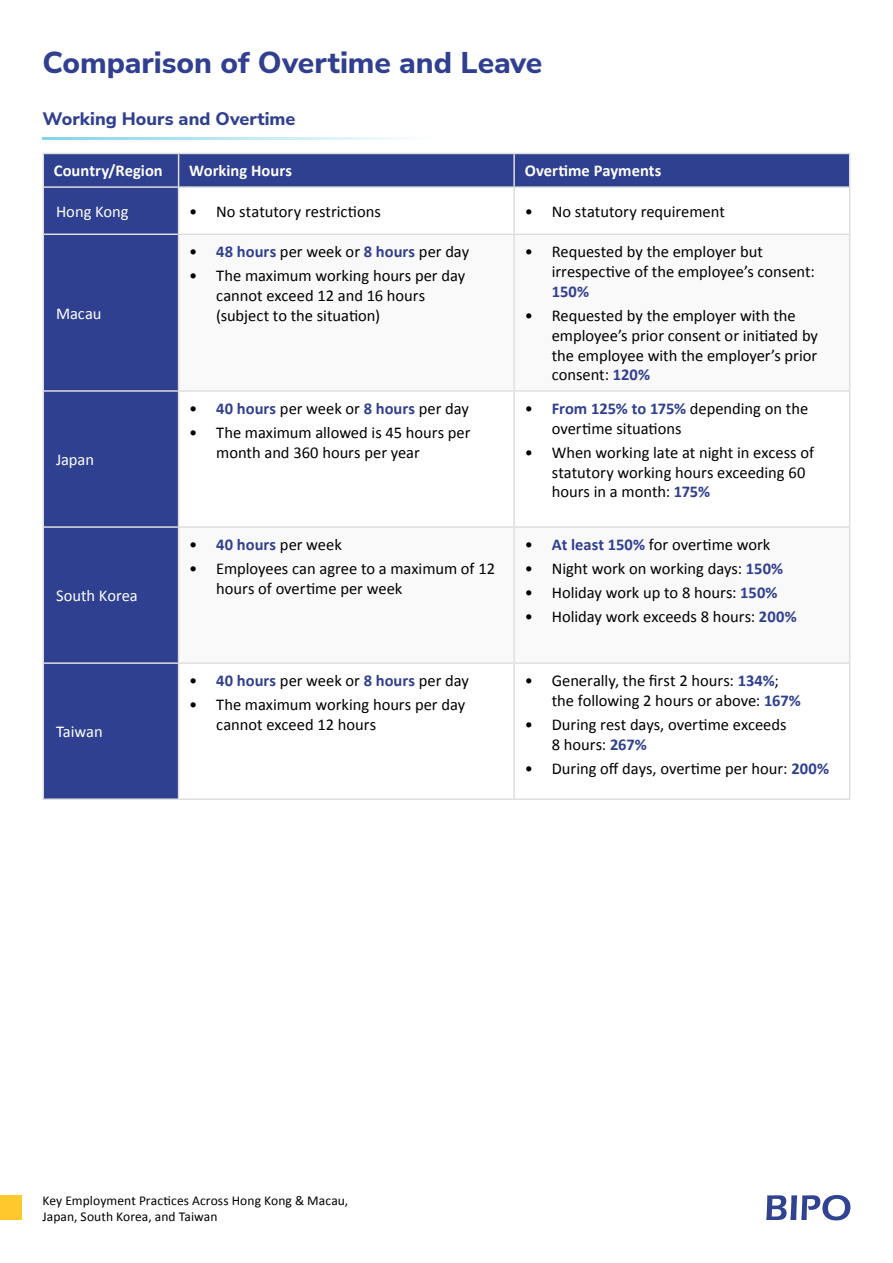
<style>
.page{position:relative;width:893px;height:1263px;background:#fff}
.page>*{position:absolute;margin:0;border:0;box-sizing:border-box;transform-origin:0 0}
.t1{font:800 30px "Nunito Sans";letter-spacing:-.005em;color:#303f90}
.t2{font:800 18px "Nunito Sans";color:#2f4090}
.t3{font:16.5px/19.8px "Calibri";color:#000101}
.t4{font:700 16.5px "Calibri";color:#fff}
.t5{font:16.5px "Calibri";color:#fff}
.t6{font:700 16.5px "Calibri";color:#2f4090}
.t7{font:13.5px/16.2px "Calibri";letter-spacing:.005em;color:#000101}
.s1{font-weight:700;color:#2f4090}
</style>
<div class="page">
<svg style="left:766px;top:1195px;width:84px;height:25px"></svg>
<div style="left:0;top:1195px;width:21px;height:25px;background:#ffc82c"></div>
<div style="left:44px;top:154px;width:805px;height:644px;background:#2f4090"></div>
<svg style="left:179px;top:188px;width:670px;height:338px"></svg>
<svg style="left:179px;top:235px;width:670px;height:155px"></svg>
<svg style="left:179px;top:528px;width:670px;height:134px"></svg>
<svg style="left:179px;top:664px;width:670px;height:134px"></svg>
<hr style="left:513px;top:188px;width:2px;height:45px;background:#e0dede">
<hr style="left:513px;top:235px;width:2px;height:155px;background:#e0dede">
<hr style="left:513px;top:528px;width:2px;height:135px;background:#e0dede">
<hr style="left:513px;top:663px;width:2px;height:135px;background:#e0dede">
<hr style="left:179px;top:662px;width:334px;height:2px;background:#e0dede">
<hr style="left:515px;top:662px;width:334px;height:2px;background:#e0dede">
<hr style="left:513px;top:392px;width:2px;height:134px;background:#e0dede">
<hr style="left:513px;top:154px;width:2px;height:32px;background:#e0dede">
<hr style="left:849px;top:154px;width:1px;height:32px;background:#e0dede">
<hr style="left:849px;top:188px;width:1px;height:45px;background:#e0dede">
<hr style="left:849px;top:392px;width:1px;height:134px;background:#e0dede">
<hr style="left:849px;top:235px;width:1px;height:155px;background:#e0dede">
<hr style="left:849px;top:528px;width:1px;height:135px;background:#e0dede">
<hr style="left:849px;top:663px;width:1px;height:135px;background:#e0dede">
<hr style="left:179px;top:153px;width:335px;height:1px;background:#e0dede">
<hr style="left:514px;top:153px;width:336px;height:1px;background:#e0dede">
<hr style="left:44px;top:186px;width:134px;height:2px;background:#e0dede">
<hr style="left:179px;top:186px;width:335px;height:2px;background:#e0dede">
<hr style="left:514px;top:186px;width:336px;height:2px;background:#e0dede">
<hr style="left:44px;top:233px;width:134px;height:2px;background:#e0dede">
<hr style="left:179px;top:233px;width:335px;height:2px;background:#e0dede">
<hr style="left:179px;top:390px;width:335px;height:2px;background:#e0dede">
<hr style="left:514px;top:233px;width:336px;height:2px;background:#e0dede">
<hr style="left:514px;top:390px;width:336px;height:2px;background:#e0dede">
<hr style="left:44px;top:390px;width:134px;height:2px;background:#e0dede">
<hr style="left:44px;top:526px;width:134px;height:2px;background:#e0dede">
<hr style="left:179px;top:526px;width:335px;height:2px;background:#e0dede">
<hr style="left:514px;top:526px;width:336px;height:2px;background:#e0dede">
<hr style="left:44px;top:662px;width:134px;height:2px;background:#e0dede">
<hr style="left:179px;top:798px;width:335px;height:2px;background:#e0dede">
<hr style="left:514px;top:798px;width:336px;height:2px;background:#e0dede">
<hr style="left:43px;top:153px;width:136px;height:1px;background:#e0dede">
<hr style="left:43px;top:154px;width:1px;height:33px;background:#e0dede">
<hr style="left:178px;top:154px;width:1px;height:33px;background:#e0dede">
<hr style="left:43px;top:187px;width:1px;height:47px;background:#e0dede">
<hr style="left:178px;top:187px;width:1px;height:47px;background:#e0dede">
<hr style="left:43px;top:234px;width:1px;height:157px;background:#e0dede">
<hr style="left:178px;top:234px;width:1px;height:157px;background:#e0dede">
<hr style="left:43px;top:391px;width:1px;height:136px;background:#e0dede">
<hr style="left:178px;top:391px;width:1px;height:136px;background:#e0dede">
<hr style="left:43px;top:527px;width:1px;height:136px;background:#e0dede">
<hr style="left:178px;top:527px;width:1px;height:136px;background:#e0dede">
<hr style="left:43px;top:663px;width:1px;height:135px;background:#e0dede">
<hr style="left:178px;top:663px;width:1px;height:135px;background:#e0dede">
<hr style="left:43px;top:798px;width:136px;height:2px;background:#e0dede">
<svg style="left:43px;top:138px;width:363px;height:2px"></svg>
<h1 class="t1" style="left:43px;top:41px;width:501px">Comparison of Overtime and Leave</h1>
<p class="t2" style="left:43px;top:106px;width:254px">Working Hours and Overtime</p>
<p class="t4" style="left:54px;top:159px;width:110px">Country/Region</p>
<p class="t4" style="left:189px;top:159px;width:104px">Working Hours</p>
<p class="t4" style="left:525px;top:159px;width:138px">Overtime Payments</p>
<p class="t5" style="left:56px;top:200px;width:74px">Hong Kong</p>
<p class="t3" style="left:189px;top:201px;width:193px">• No statutory restrictions</p>
<p class="t3" style="left:525px;top:201px;width:202px">• No statutory requirement</p>
<p class="t5" style="left:56px;top:302px;width:47px">Macau</p>
<p class="t5" style="left:56px;top:448px;width:40px">Japan</p>
<p class="t5" style="left:56px;top:584px;width:83px">South Korea</p>
<p class="t5" style="left:56px;top:720px;width:48px">Taiwan</p>
<p class="t3" style="left:189px;top:241px;width:281px">• <span class="s1">48 hours</span> per week or <span class="s1">8 hours</span> per day</p>
<p class="t3" style="left:216px;top:265px;width:251px;text-indent:-27px">• The maximum working hours per day cannot exceed 12 and 16 hours (subject to the situation)</p>
<p class="t3" style="left:552px;top:241px;width:265px;text-indent:-27px">• Requested by the employer but irrespective of the employee’s consent:</p>
<p class="t6" style="left:552px;top:280px;width:39px">150%</p>
<p class="t3" style="left:552px;top:305px;width:268px;text-indent:-27px">• Requested by the employer with the employee’s prior consent or initiated by the employee with the employer’s prior consent: <span class="s1">120%</span></p>
<p class="t3" style="left:189px;top:398px;width:281px">• <span class="s1">40 hours</span> per week or <span class="s1">8 hours</span> per day</p>
<p class="t3" style="left:216px;top:422px;width:256px;text-indent:-27px">• The maximum allowed is 45 hours per month and 360 hours per year</p>
<p class="t3" style="left:552px;top:398px;width:258px;text-indent:-27px">• <span class="s1">From 125% to 175%</span> depending on the overtime situations</p>
<p class="t3" style="left:552px;top:442px;width:264px;text-indent:-27px">• When working late at night in excess of statutory working hours exceeding 60 hours in a month: <span class="s1">175%</span></p>
<p class="t3" style="left:189px;top:534px;width:154px">• <span class="s1">40 hours</span> per week</p>
<p class="t3" style="left:216px;top:558px;width:280px;text-indent:-27px">• Employees can agree to a maximum of 12 hours of overtime per week</p>
<p class="t3" style="left:525px;top:534px;width:247px">• <span class="s1">At least 150%</span> for overtime work</p>
<p class="t3" style="left:525px;top:558px;width:260px">• Night work on working days: <span class="s1">150%</span></p>
<p class="t3" style="left:525px;top:582px;width:254px">• Holiday work up to 8 hours: <span class="s1">150%</span></p>
<p class="t3" style="left:525px;top:606px;width:273px">• Holiday work exceeds 8 hours: <span class="s1">200%</span></p>
<p class="t3" style="left:189px;top:670px;width:281px">• <span class="s1">40 hours</span> per week or <span class="s1">8 hours</span> per day</p>
<p class="t3" style="left:216px;top:694px;width:251px;text-indent:-27px">• The maximum working hours per day cannot exceed 12 hours</p>
<p class="t3" style="left:552px;top:670px;width:251px;text-indent:-27px">• Generally, the first 2 hours: <span class="s1">134%</span>; the following 2 hours or above: <span class="s1">167%</span></p>
<p class="t3" style="left:552px;top:714px;width:236px;text-indent:-27px">• During rest days, overtime exceeds<br>8 hours: <span class="s1">267%</span></p>
<p class="t3" style="left:525px;top:758px;width:306px">• During off days, overtime per hour: <span class="s1">200%</span></p>
<p class="t7" style="left:43px;top:1192px;width:307px">Key Employment Practices Across Hong Kong &amp; Macau,<br>Japan, South Korea, and Taiwan</p>
</div>
